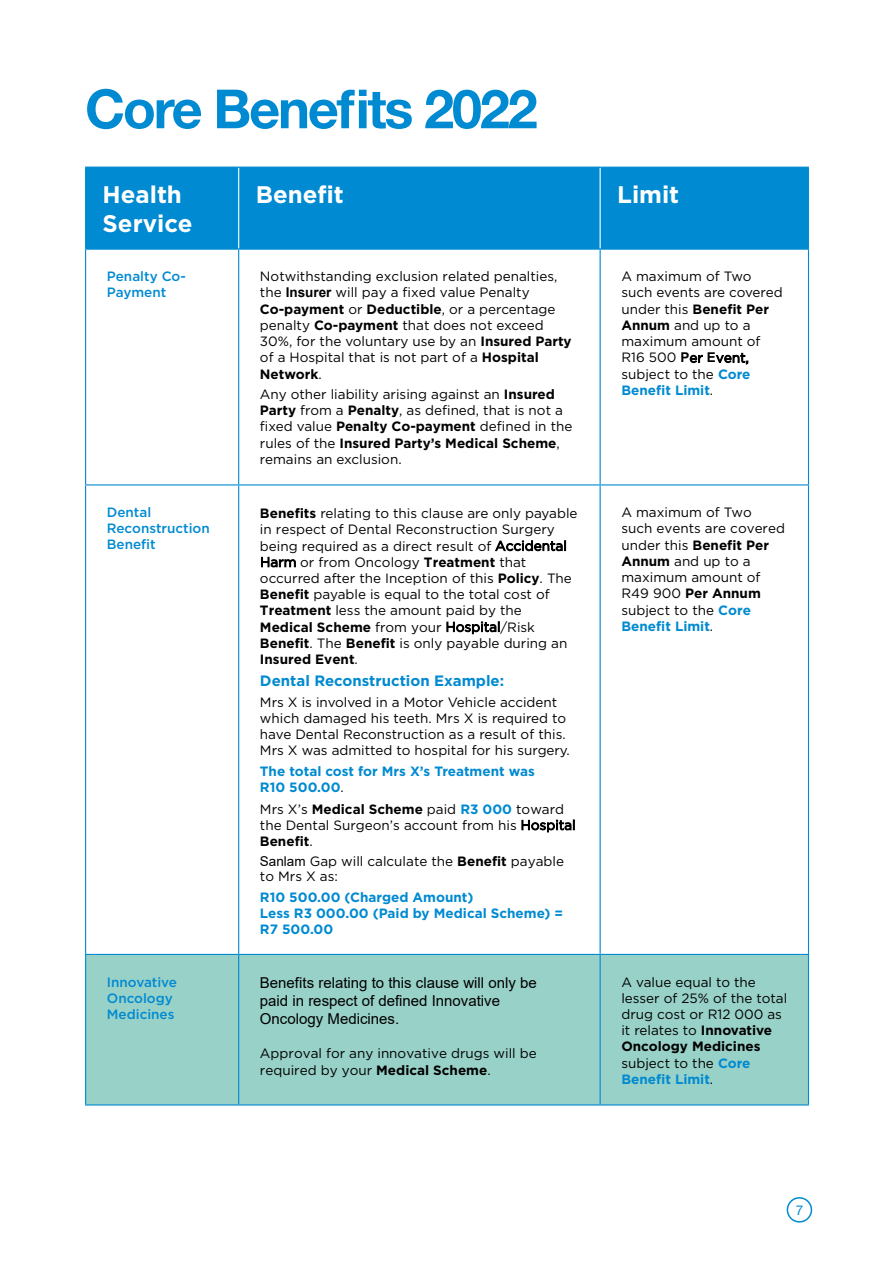
<style>
.page{position:relative;width:893px;height:1263px;background:#fff}
.page>*{position:absolute;margin:0;border:0;box-sizing:border-box;transform-origin:0 0}
.t1{font:700 54px "Helvetica Neue LT Std";letter-spacing:-.04em;color:#008ad1}
.t2{font:700 24px/28.8px "Gotham";color:#fff}
.t3{font:15px/18.5px "Arial";color:#000}
.t4{font:700 15px "Gotham";color:#008ad1}
.t5{font:13.5px/16.2px "Gotham";color:#000}
.t6{font:700 13.5px/16.2px "Gotham";color:#008ad1}
.t7{font:500 13.5px/16.2px "Gotham";color:#008ad1}
.t8{font:13.5px "Helvetica Neue LT Std";color:#008ad1}
.s1{font-family:"Arial";font-weight:700}
.s2{font-weight:700}
.s3{font-weight:700;color:#008ad1}
.s4{font-weight:400;color:#000}
.s5{font-family:"Arial"}
</style>
<div class="page">
<div style="left:787px;top:1197px;width:25px;height:25px;border:2px solid #008ad1;border-radius:50%"></div>
<div style="left:86px;top:168px;width:722px;height:81px;background:#008ad1"></div>
<svg style="left:86px;top:250px;width:722px;height:704px"></svg>
<div style="left:86px;top:955px;width:722px;height:149px;background:#98d1c8"></div>
<hr style="left:238px;top:168px;width:1px;height:81px;background:#fff">
<hr style="left:600px;top:168px;width:1px;height:81px;background:#fff">
<hr style="left:85px;top:168px;width:1px;height:81px;background:#008ad1">
<hr style="left:85px;top:167px;width:154px;height:1px;background:#008ad1">
<hr style="left:239px;top:167px;width:361px;height:1px;background:#008ad1">
<hr style="left:600px;top:167px;width:209px;height:1px;background:#008ad1">
<hr style="left:808px;top:167px;width:1px;height:82px;background:#008ad1">
<hr style="left:85px;top:250px;width:1px;height:234px;background:#008ad1">
<hr style="left:85px;top:485px;width:1px;height:469px;background:#008ad1">
<hr style="left:85px;top:249px;width:154px;height:1px;background:#008ad1">
<hr style="left:239px;top:249px;width:361px;height:1px;background:#008ad1">
<hr style="left:85px;top:484px;width:154px;height:1px;background:#008ad1">
<hr style="left:239px;top:484px;width:361px;height:1px;background:#008ad1">
<hr style="left:238px;top:250px;width:1px;height:234px;background:#008ad1">
<hr style="left:238px;top:485px;width:1px;height:469px;background:#008ad1">
<hr style="left:600px;top:250px;width:1px;height:234px;background:#008ad1">
<hr style="left:600px;top:485px;width:1px;height:469px;background:#008ad1">
<hr style="left:600px;top:249px;width:209px;height:1px;background:#008ad1">
<hr style="left:600px;top:484px;width:209px;height:1px;background:#008ad1">
<hr style="left:808px;top:250px;width:1px;height:234px;background:#008ad1">
<hr style="left:808px;top:485px;width:1px;height:469px;background:#008ad1">
<hr style="left:85px;top:955px;width:1px;height:149px;background:#008ad1">
<hr style="left:85px;top:954px;width:154px;height:1px;background:#008ad1">
<hr style="left:239px;top:954px;width:361px;height:1px;background:#008ad1">
<hr style="left:238px;top:955px;width:1px;height:149px;background:#008ad1">
<hr style="left:85px;top:1104px;width:154px;height:1px;background:#008ad1">
<hr style="left:239px;top:1104px;width:361px;height:1px;background:#008ad1">
<hr style="left:600px;top:955px;width:1px;height:149px;background:#008ad1">
<hr style="left:600px;top:954px;width:209px;height:1px;background:#008ad1">
<hr style="left:808px;top:955px;width:1px;height:149px;background:#008ad1">
<hr style="left:600px;top:1104px;width:209px;height:1px;background:#008ad1">
<h1 class="t1" style="left:85px;top:76px;width:454px">Core Benefits 2022</h1>
<h2 class="t2" style="left:103px;top:180px;width:91px">Health<br>Service</h2>
<h2 class="t2" style="left:256px;top:180px;width:90px">Benefit</h2>
<h2 class="t2" style="left:617px;top:180px;width:64px">Limit</h2>
<p class="t7" style="left:107px;top:268px;width:81px">Penalty Co-<br>Payment</p>
<p class="t5" style="left:260px;top:268px;width:313px">Notwithstanding exclusion related penalties, the <span class="s1">Insurer</span> will pay a fixed value Penalty <span class="s2">Co-payment</span> or <span class="s2">Deductible</span>, or a percentage penalty <span class="s2">Co-payment</span> that does not exceed 30%, for the voluntary use by an <span class="s2">Insured Party </span>of a Hospital that is not part of a <span class="s2">Hospital Network</span>.</p>
<p class="t5" style="left:260px;top:386px;width:314px">Any other liability arising against an <span class="s2">Insured Party</span> from a <span class="s2">Penalty</span>, as defined, that is not a fixed value <span class="s2">Penalty Co-payment</span> defined in the rules of the <span class="s2">Insured Party’s Medical Scheme</span>, remains an exclusion.</p>
<p class="t5" style="left:621px;top:268px;width:163px">A maximum of Two such events are covered under this <span class="s2">Benefit Per<br>Annum</span> and up to a maximum amount of<br>R16 500 <span class="s1">P</span>er <span class="s1">E</span>vent, subject to the <span class="s3">Core<br>Benefit Limit</span>.</p>
<p class="t7" style="left:107px;top:504px;width:105px">Dental<br>Reconstruction<br>Benefit</p>
<p class="t5" style="left:260px;top:505px;width:319px"><span class="s2">Benefits</span> relating to this clause are only payable in respect of Dental Reconstruction Surgery being required as a direct result of Accidental Harm or from Oncology <span class="s2">Treatment</span> that occurred after the Inception of this <span class="s2">Policy</span>. The <span class="s2">Benefit</span> payable is equal to the total cost of <span class="s2">Treatment</span> less the amount paid by the <span class="s2">Medical Scheme</span> from your Hospital/Risk <span class="s2">Benefit</span>. The <span class="s2">Benefit</span> is only payable during an <span class="s2">Insured Event</span>.</p>
<p class="t4" style="left:260px;top:671px;width:246px">Dental Reconstruction Example:</p>
<p class="t5" style="left:260px;top:693px;width:311px">Mrs X is involved in a Motor Vehicle accident which damaged his teeth. Mrs X is required to have Dental Reconstruction as a result of this.<br>Mrs X was admitted to hospital for his surgery.</p>
<p class="t6" style="left:260px;top:762px;width:276px;line-height:16.6px">The total cost for Mrs X’s Treatment was<br>R10 500.00<span class="s4">.</span></p>
<p class="t5" style="left:260px;top:800px;width:317px">Mrs X’s <span class="s2">Medical Scheme</span> paid <span class="s3">R3 000</span> toward the Dental Surgeon’s account from his Hospital<br><span class="s2">Benefit</span>.</p>
<p class="t5" style="left:260px;top:854px;width:306px;line-height:15px"><span class="s5">Sanlam</span> Gap will calculate the <span class="s2">Benefit</span> payable to Mrs X as:</p>
<p class="t6" style="left:260px;top:889px;width:305px">R10 500.00 (Charged Amount)<br>Less R3 000.00 (Paid by Medical Scheme) =<br>R7 500.00</p>
<p class="t7" style="left:107px;top:973px;width:72px">Innovative<br>Oncology<br>Medicines</p>
<p class="t3" style="left:260px;top:973px;width:278px">Benefits relating to this clause will only be paid in respect of defined Innovative<br>Oncology Medicines.</p>
<p class="t5" style="left:260px;top:1045px;width:278px">Approval for any innovative drugs will be required by your <span class="s2">Medical Scheme</span>.</p>
<p class="t5" style="left:621px;top:504px;width:165px">A maximum of Two such events are covered under this <span class="s2">Benefit Per<br>Annum</span> and up to a maximum amount of<br>R49 900 <span class="s2">Per Annum </span>subject to the <span class="s3">Core<br>Benefit Limit</span>.</p>
<p class="t5" style="left:621px;top:973px;width:167px">A value equal to the lesser of 25% of the total drug cost or R12 000 as it relates to <span class="s2">Innovative<br>Oncology Medicines </span>subject to the <span class="s3">Core<br>Benefit Limit</span>.</p>
<p class="t8" style="left:796px;top:1202px;width:9px">7</p>
</div>
